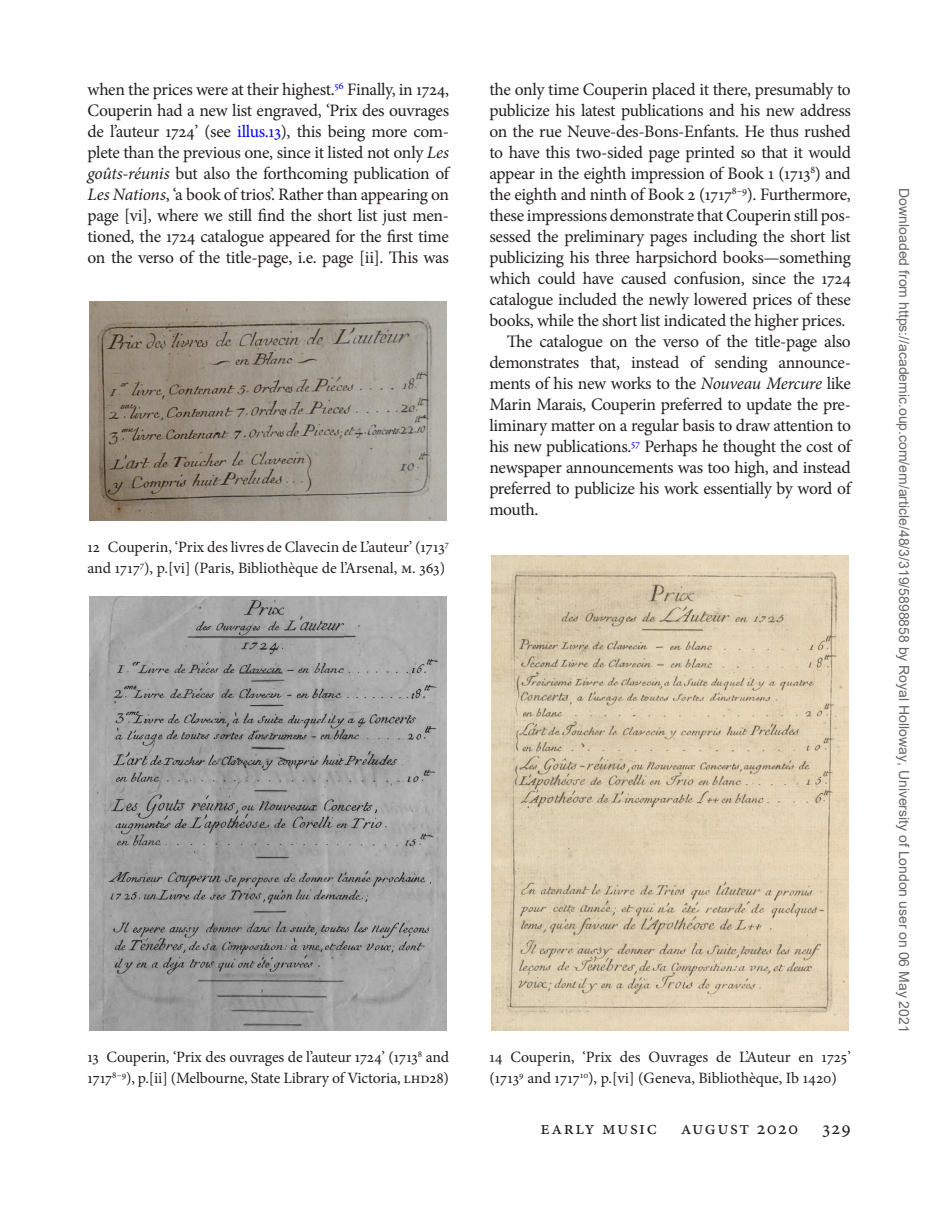
<style>
.page{position:relative;width:938px;height:1221px;background:#fff}
.page>*{position:absolute;margin:0;border:0;box-sizing:border-box;transform-origin:0 0}
.t1{font:19.25px "Minion Pro";letter-spacing:.08em;color:#231f20}
.t2{font:17.5px/21px "Minion Pro";letter-spacing:-.02em;color:#231f20;text-align:justify}
.t3{font:15.75px/21px "Minion Pro";letter-spacing:-.005em;color:#231f20}
.t4{font:14px "Arial";color:#666}
.s1{color:#00f}
.s2{font-style:italic}
</style>
<div class="page">
<img style="left:90px;top:596px;width:357px;height:433px">
<img style="left:491px;top:555px;width:357px;height:474px">
<img style="left:90px;top:301px;width:357px;height:219px">
<p class="t2" style="left:87px;top:79px;width:363px">when the prices were at their highest.<sup>56</sup> Finally, in 1724, Couperin had a new list engraved, ‘Prix des ouvrages de l’auteur 1724’ (see <span class="s1">illus.13</span>), this being more com&shy;plete than the previous one, since it listed not only <span class="s2">Les goûts-réunis</span> but also the forthcoming publication of <span class="s2">Les Nations</span>, ‘a book of trios’. Rather than appearing on page [vi], where we still find the short list just men&shy;tioned, the 1724 catalogue appeared for the first time on the verso of the title-page, i.e. page [ii]. This was</p>
<p class="t2" style="left:489px;top:79px;width:363px">the only time Couperin placed it there, presumably to</p>
<p class="t2" style="left:489px;top:100px;width:363px">publicize his latest publications and his new address</p>
<p class="t2" style="left:489px;top:121px;width:363px">on the rue Neuve-des-Bons-Enfants. He thus rushed</p>
<p class="t2" style="left:489px;top:142px;width:363px">to have this two-sided page printed so that it would</p>
<p class="t2" style="left:489px;top:163px;width:363px">appear in the eighth impression of Book 1 (1713<sup>8</sup>) and</p>
<p class="t2" style="left:489px;top:184px;width:363px">the eighth and ninth of Book 2 (1717<sup>8–9</sup>). Furthermore,</p>
<p class="t2" style="left:489px;top:205px;width:363px">these impressions demonstrate that Couperin still pos-</p>
<p class="t2" style="left:489px;top:226px;width:363px">sessed the preliminary pages including the short list</p>
<p class="t2" style="left:489px;top:247px;width:363px">publicizing his three harpsichord books—something</p>
<p class="t2" style="left:489px;top:268px;width:363px">which could have caused confusion, since the 1724</p>
<p class="t2" style="left:489px;top:289px;width:363px">catalogue included the newly lowered prices of these</p>
<p class="t2" style="left:489px;top:310px;width:357px">books, while the short list indicated the higher prices.</p>
<p class="t2" style="left:507px;top:331px;width:345px">The catalogue on the verso of the title-page also</p>
<p class="t2" style="left:489px;top:352px;width:363px">demonstrates that, instead of sending announce-</p>
<p class="t2" style="left:489px;top:373px;width:363px">ments of his new works to the <span class="s2">Nouveau Mercure</span> like</p>
<p class="t2" style="left:489px;top:394px;width:363px">Marin Marais, Couperin preferred to update the pre-</p>
<p class="t2" style="left:489px;top:415px;width:363px">liminary matter on a regular basis to draw attention to</p>
<p class="t2" style="left:489px;top:436px;width:363px">his new publications.<sup>57</sup> Perhaps he thought the cost of</p>
<p class="t2" style="left:489px;top:457px;width:363px">newspaper announcements was too high, and instead</p>
<p class="t2" style="left:489px;top:478px;width:363px">preferred to publicize his work essentially by word of</p>
<p class="t2" style="left:489px;top:499px;width:51px">mouth.</p>
<p class="t3" style="left:87px;top:536px;width:363px">12 Couperin, ‘Prix des livres de Clavecin de L’auteur’ (1713<sup>7 </sup>and 1717<sup>7</sup>), p.[vi] (Paris, Bibliothèque de l’Arsenal, m. 363)</p>
<p class="t3" style="left:87px;top:1046px;width:363px">13 Couperin, ‘Prix des ouvrages de l’auteur 1724’ (1713<sup>8</sup> and<br>1717<sup>8–9</sup>), p.[ii] (Melbourne, State Library of Victoria, lhd28)</p>
<p class="t3" style="left:489px;top:1046px;width:363px">14 Couperin, ‘Prix des Ouvrages de L’Auteur en 1725’ (1713<sup>9</sup> and 1717<sup>10</sup>), p.[vi] (Geneva, Bibliothèque, Ib 1420)</p>
<p class="t1" style="left:540px;top:1114px;width:312px">Early Music August 2020 329</p>
<p class="t4" style="left:909px;top:188px;width:845px;rotate:90deg">Downloaded from https://academic.oup.com/em/article/48/3/319/5898858 by Royal Holloway, University of London user on 06 May 2021</p>
</div>
